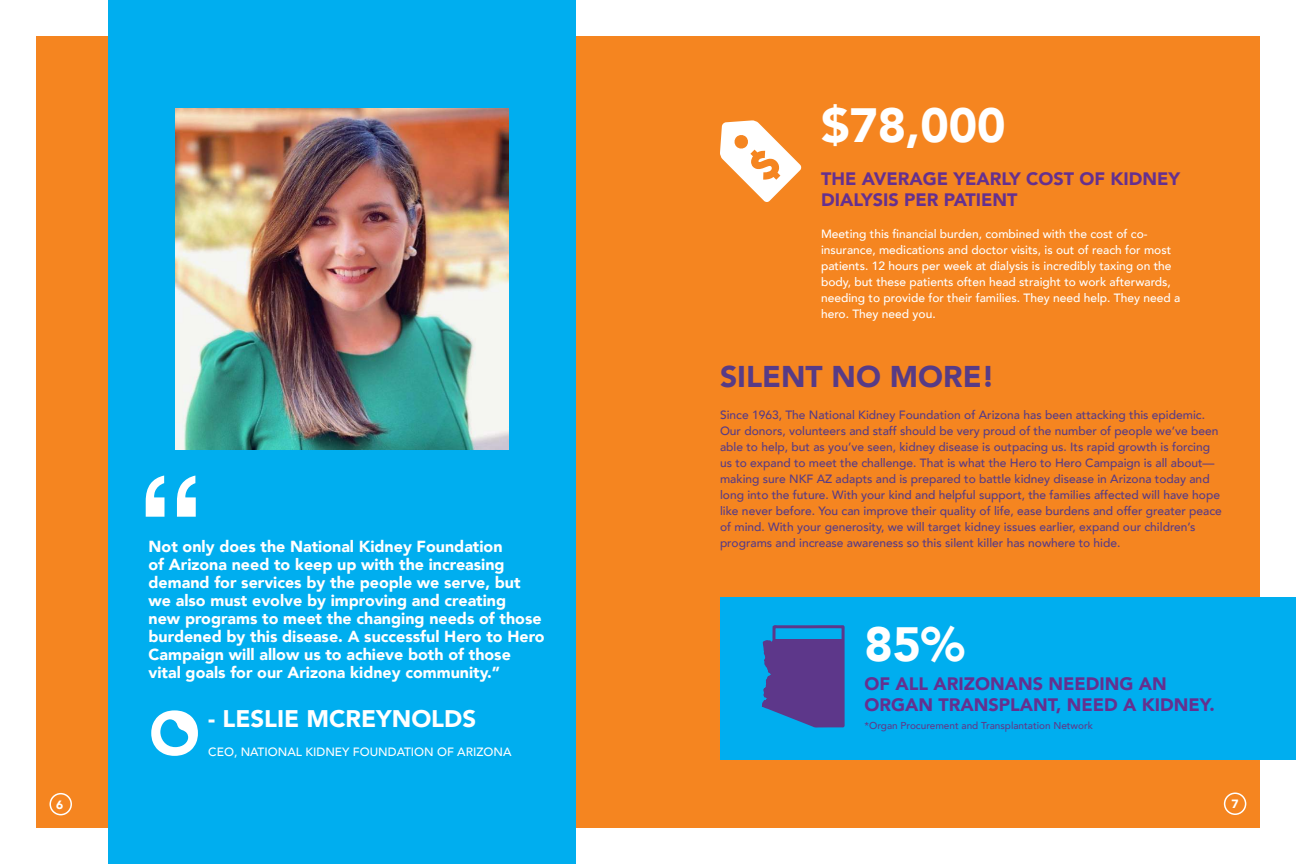
<style>
.page{position:relative;width:1296px;height:864px;background:#fff}
.page>*{position:absolute;margin:0;border:0;box-sizing:border-box;transform-origin:0 0}
.t1{font:700 150px "Helvetica";color:#fff;scale:.9 1}
.t2{font:900 48px "Avenir";color:#fff}
.t3{font:900 30px "Avenir";color:#573b86}
.t4{font:900 24px "Avenir";color:#fff}
.t5{font:900 18px/21px "Avenir";color:#65308f}
.t6{font:900 16px/18px "Avenir";color:#fff}
.t7{font:500 12px/16px "Avenir";color:#573b86}
.t8{font:500 12px/16px "Avenir";color:#fff}
.t9{font:900 12px "Avenir";color:#fff}
.t10{font:500 10px "Avenir";color:#5f3989}
</style>
<div class="page">
<div style="left:36px;top:36px;width:1224px;height:792px;background:#f58520"></div>
<div style="left:1224px;top:792px;width:22px;height:23px;border:2px solid #fff;border-radius:50%"></div>
<div style="left:50px;top:793px;width:22px;height:22px;border:2px solid #fff;border-radius:50%"></div>
<div style="left:720px;top:597px;width:576px;height:162px;background:#00aeef"></div>
<svg style="left:759px;top:625px;width:88px;height:135px"></svg>
<svg style="left:720px;top:120px;width:82px;height:82px"></svg>
<div style="left:108px;top:0;width:468px;height:864px;background:#00aeef"></div>
<img style="left:176px;top:108px;width:332px;height:341px">
<svg style="left:151px;top:710px;width:47px;height:46px"></svg>
<h1 class="t1" style="left:137px;top:440px;width:76px">“</h1>
<h2 class="t2" style="left:821px;top:84px;width:186px">$78,000</h2>
<h3 class="t5" style="left:821px;top:167px;width:361px">THE AVERAGE YEARLY COST OF KIDNEY<br>DIALYSIS PER PATIENT</h3>
<p class="t8" style="left:821px;top:225px;width:361px">Meeting this financial burden, combined with the cost of co&shy;insurance, medications and doctor visits, is out of reach for most patients. 12 hours per week at dialysis is incredibly taxing on the body, but these patients often head straight to work afterwards, needing to provide for their families. They need help. They need a hero. They need you.</p>
<h3 class="t3" style="left:720px;top:351px;width:276px">SILENT NO MORE!</h3>
<p class="t7" style="left:720px;top:406px;width:503px">Since 1963, The National Kidney Foundation of Arizona has been attacking this epidemic.<br>Our donors, volunteers and staff should be very proud of the number of people we’ve been able to help, but as you’ve seen, kidney disease is outpacing us. Its rapid growth is forcing us to expand to meet the challenge. That is what the Hero to Hero Campaign is all about— making sure NKF AZ adapts and is prepared to battle kidney disease in Arizona today and long into the future. With your kind and helpful support, the families affected will have hope like never before. You can improve their quality of life, ease burdens and offer greater peace of mind. With your generosity, we will target kidney issues earlier, expand our children’s</p>
<h3 class="t6" style="left:149px;top:537px;width:355px">Not only does the National Kidney Foundation</h3>
<p class="t7" style="left:720px;top:534px;width:402px">programs and increase awareness so this silent killer has nowhere to hide.</p>
<p class="t6" style="left:149px;top:555px;width:398px">of Arizona need to keep up with the increasing demand for services by the people we serve, but we also must evolve by improving and creating<br>new programs to meet the changing needs of those burdened by this disease. A successful Hero to Hero Campaign will allow us to achieve both of those vital goals for our Arizona kidney community.”</p>
<h2 class="t2" style="left:864px;top:604px;width:102px">85%</h2>
<h3 class="t5" style="left:864px;top:673px;width:352px">OF ALL ARIZONANS NEEDING AN<br>ORGAN TRANSPLANT, NEED A KIDNEY.</h3>
<p class="t10" style="left:864px;top:717px;width:230px">*Organ Procurement and Transplantation Network</p>
<h3 class="t4" style="left:208px;top:698px;width:269px">- LESLIE MCREYNOLDS</h3>
<p class="t8" style="left:208px;top:743px;width:305px">CEO, NATIONAL KIDNEY FOUNDATION OF ARIZONA</p>
<p class="t9" style="left:57px;top:796px;width:9px">6</p>
<p class="t9" style="left:1232px;top:794px;width:9px">7</p>
</div>
